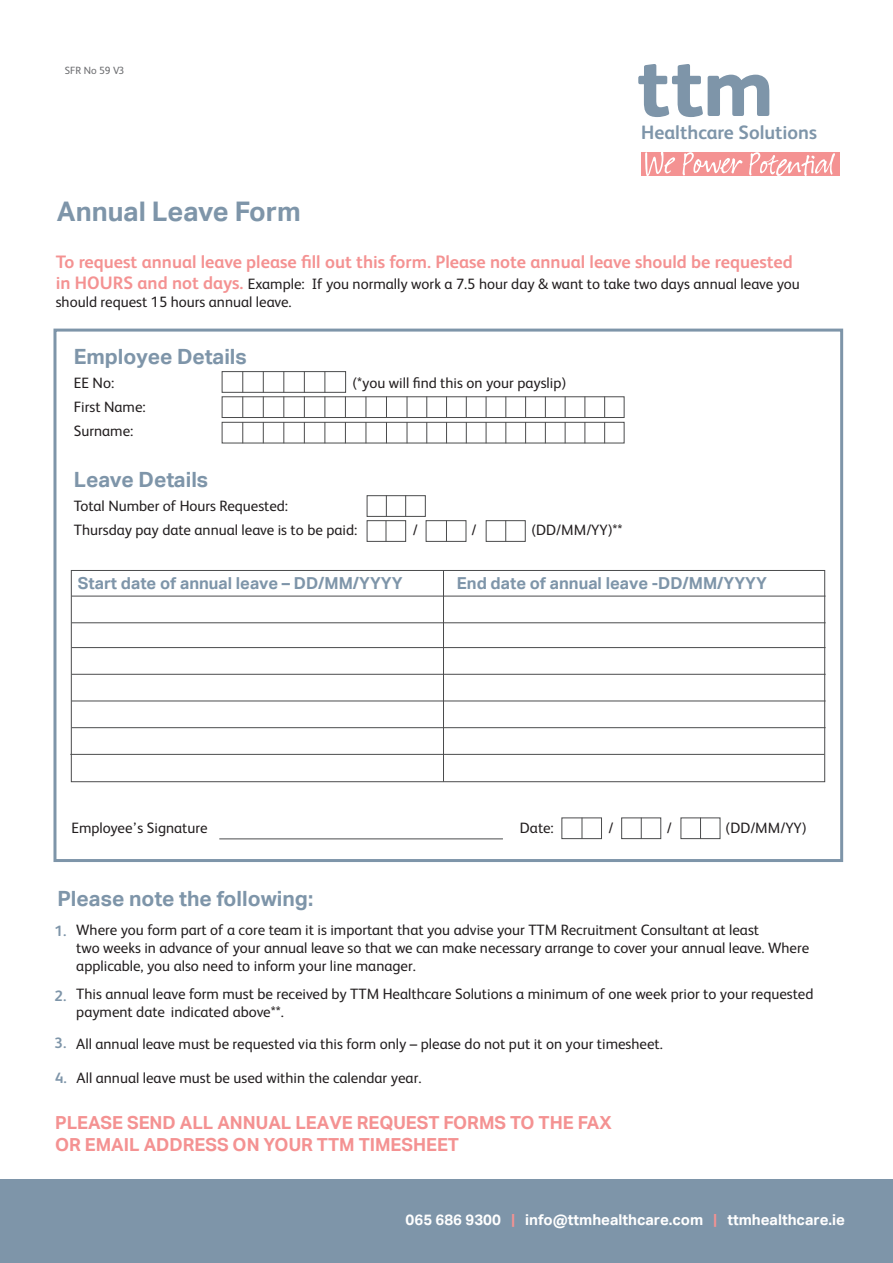
<style>
.page{position:relative;width:893px;height:1263px;background:#fff}
.page>*{position:absolute;margin:0;border:0;box-sizing:border-box;transform-origin:0 0}
.t1{font:700 27px "Aktiv Grotesk";color:#7e95a9}
.t2{font:700 21px "Aktiv Grotesk";color:#7e95a9}
.t3{font:700 19.35px "FS Albert";color:#7e95a9}
.t4{font:700 18px "FS Albert";color:#f49292}
.t5{font:700 18px/21.6px "Aktiv Grotesk";color:#f49292}
.t6{font:700 16.5px "Aktiv Grotesk";color:#7e95a9}
.t7{font:15px/18px "FS Albert";color:#231f20}
.t8{font:700 15px "Aktiv Grotesk";color:#fff}
.t9{font:700 15px "FS Albert";color:#7e95a9}
.t10{font:10.5px "FS Albert";color:#6c6d70}
.s1{font-weight:700;font-size:18px;color:#f49292}
.s2{font-weight:700;color:#7e95a9}
.s3{color:#f49292}
</style>
<div class="page">
<div style="left:222px;top:371px;width:124px;height:22px;border:1px solid #4b4c4d"></div>
<div style="left:222px;top:396px;width:402px;height:22px;border:1px solid #4b4c4d"></div>
<div style="left:222px;top:422px;width:402px;height:21px;border:1px solid #4b4c4d"></div>
<svg style="left:242px;top:371px;width:1px;height:72px"></svg>
<svg style="left:263px;top:371px;width:1px;height:72px"></svg>
<svg style="left:283px;top:371px;width:1px;height:72px"></svg>
<svg style="left:304px;top:371px;width:1px;height:72px"></svg>
<svg style="left:324px;top:371px;width:1px;height:72px"></svg>
<svg style="left:345px;top:396px;width:1px;height:47px"></svg>
<svg style="left:366px;top:396px;width:1px;height:47px"></svg>
<svg style="left:386px;top:396px;width:1px;height:47px"></svg>
<svg style="left:407px;top:396px;width:1px;height:47px"></svg>
<svg style="left:426px;top:396px;width:1px;height:47px"></svg>
<svg style="left:446px;top:396px;width:1px;height:47px"></svg>
<svg style="left:466px;top:396px;width:1px;height:47px"></svg>
<svg style="left:486px;top:396px;width:1px;height:47px"></svg>
<svg style="left:505px;top:396px;width:1px;height:47px"></svg>
<svg style="left:525px;top:396px;width:1px;height:47px"></svg>
<svg style="left:545px;top:396px;width:1px;height:47px"></svg>
<svg style="left:565px;top:396px;width:1px;height:47px"></svg>
<svg style="left:584px;top:396px;width:1px;height:47px"></svg>
<svg style="left:604px;top:396px;width:1px;height:47px"></svg>
<div style="left:367px;top:495px;width:59px;height:22px;border:1px solid #4b4c4d"></div>
<div style="left:367px;top:520px;width:39px;height:22px;border:1px solid #4b4c4d"></div>
<div style="left:426px;top:520px;width:40px;height:22px;border:1px solid #4b4c4d"></div>
<div style="left:486px;top:520px;width:40px;height:22px;border:1px solid #4b4c4d"></div>
<svg style="left:386px;top:495px;width:1px;height:47px"></svg>
<svg style="left:446px;top:520px;width:1px;height:22px"></svg>
<svg style="left:505px;top:520px;width:1px;height:22px"></svg>
<svg style="left:405px;top:495px;width:1px;height:21px"></svg>
<div style="left:561px;top:817px;width:41px;height:22px;border:1px solid #4b4c4d"></div>
<svg style="left:582px;top:818px;width:1px;height:21px"></svg>
<div style="left:621px;top:817px;width:40px;height:22px;border:1px solid #4b4c4d"></div>
<svg style="left:641px;top:818px;width:1px;height:21px"></svg>
<div style="left:680px;top:817px;width:40px;height:22px;border:1px solid #4b4c4d"></div>
<svg style="left:700px;top:818px;width:1px;height:21px"></svg>
<div style="left:53px;top:329px;width:790px;height:533px;border:3px solid #7e95a9"></div>
<hr style="left:219px;top:838px;width:284px;height:1px;background:#4b4c4d">
<div style="left:0;top:1180px;width:893px;height:83px;background:#7e95a9"></div>
<svg style="left:638px;top:64px;width:131px;height:53px"></svg>
<div style="left:641px;top:152px;width:199px;height:24px;background:#f49292"></div>
<svg style="left:645px;top:152px;width:190px;height:24px"></svg>
<hr style="left:72px;top:596px;width:753px;height:1px;background:#4b4c4d">
<hr style="left:72px;top:622px;width:753px;height:1px;background:#4b4c4d">
<hr style="left:72px;top:647px;width:753px;height:1px;background:#4b4c4d">
<hr style="left:72px;top:674px;width:754px;height:1px;background:#4b4c4d">
<hr style="left:72px;top:701px;width:753px;height:1px;background:#4b4c4d">
<hr style="left:72px;top:727px;width:754px;height:1px;background:#4b4c4d">
<hr style="left:70px;top:754px;width:754px;height:1px;background:#4b4c4d">
<div style="left:71px;top:570px;width:754px;height:212px;border:1px solid #4b4c4d"></div>
<hr style="left:443px;top:571px;width:1px;height:211px;background:#4b4c4d">
<p class="t10" style="left:65px;top:63px;width:61px">SFR No 59 V3</p>
<h1 class="t1" style="left:57px;top:195px;width:245px">Annual Leave Form</h1>
<p class="t3" style="left:641px;top:120px;width:177px">Healthcare Solutions</p>
<p class="t4" style="left:56px;top:250px;width:738px">To request annual leave please fill out this form. Please note annual leave should be requested</p>
<p class="t7" style="left:56px;top:274px;width:745px"><span class="s1">in HOURS and not days.</span> Example: If you normally work a 7.5 hour day &amp; want to take two days annual leave you should request 15 hours annual leave.</p>
<h2 class="t2" style="left:74px;top:343px;width:174px">Employee Details</h2>
<p class="t7" style="left:74px;top:373px;width:42px">EE No:</p>
<p class="t7" style="left:352px;top:373px;width:216px">(*you will find this on your payslip)</p>
<p class="t7" style="left:74px;top:394px;width:73px;line-height:24px">First Name:<br>Surname:</p>
<h2 class="t2" style="left:74px;top:466px;width:136px">Leave Details</h2>
<p class="t7" style="left:74px;top:493px;width:285px;line-height:24px">Total Number of Hours Requested:<br>Thursday pay date annual leave is to be paid:</p>
<p class="t7" style="left:413px;top:520px;width:6px">/</p>
<p class="t7" style="left:471px;top:520px;width:6px">/</p>
<p class="t7" style="left:531px;top:520px;width:93px">(DD/MM/YY)**</p>
<p class="t6" style="left:78px;top:573px;width:326px">Start date of annual leave – DD/MM/YYYY</p>
<p class="t6" style="left:457px;top:573px;width:311px">End date of annual leave -DD/MM/YYYY</p>
<p class="t7" style="left:71px;top:818px;width:138px">Employee’s Signature</p>
<p class="t7" style="left:520px;top:818px;width:35px">Date:</p>
<p class="t7" style="left:608px;top:818px;width:6px">/</p>
<p class="t7" style="left:667px;top:818px;width:6px">/</p>
<p class="t7" style="left:725px;top:818px;width:83px">(DD/MM/YY)</p>
<h2 class="t2" style="left:58px;top:885px;width:257px">Please note the following:</h2>
<p class="t9" style="left:55px;top:921px;width:13px">1.</p>
<p class="t9" style="left:55px;top:985px;width:13px">2.</p>
<p class="t9" style="left:55px;top:1033px;width:13px">3.</p>
<p class="t7" style="left:76px;top:920px;width:734px">Where you form part of a core team it is important that you advise your TTM Recruitment Consultant at least<br>two weeks in advance of your annual leave so that we can make necessary arrange to cover your annual leave. Where applicable, you also need to inform your line manager.</p>
<p class="t7" style="left:76px;top:984px;width:739px">This annual leave form must be received by TTM Healthcare Solutions a minimum of one week prior to your requested payment date indicated above**.</p>
<p class="t7" style="left:76px;top:1034px;width:588px">All annual leave must be requested via this form only – please do not put it on your timesheet.</p>
<p class="t7" style="left:55px;top:1068px;width:368px"><span class="s2">4.</span> All annual leave must be used within the calendar year.</p>
<p class="t5" style="left:55px;top:1112px;width:558px">PLEASE SEND ALL ANNUAL LEAVE REQUEST FORMS TO THE FAX<br>OR EMAIL ADDRESS ON YOUR TTM TIMESHEET</p>
<p class="t8" style="left:406px;top:1210px;width:441px">065 686 9300 <span class="s3">|</span> info@ttmhealthcare.com <span class="s3">|</span> ttmhealthcare.ie</p>
</div>
